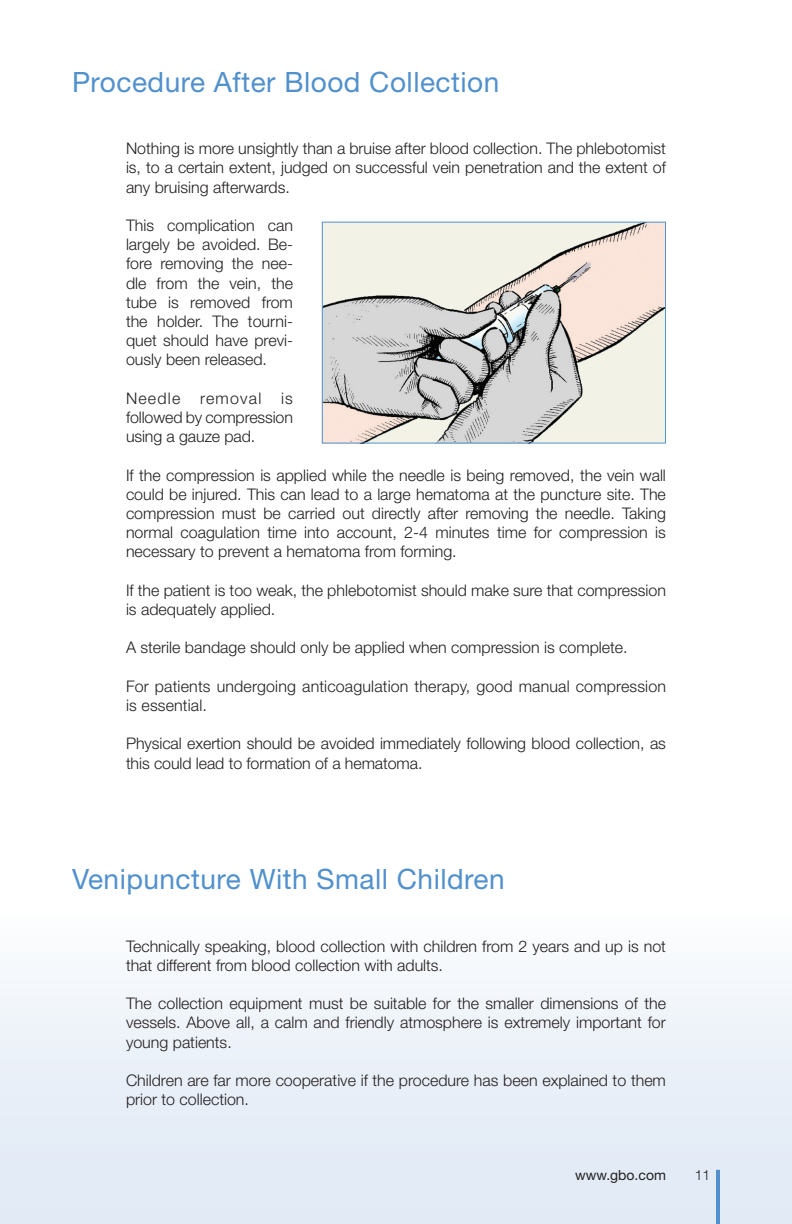
<style>
.page{position:relative;width:792px;height:1224px;background:#fff}
.page>*{position:absolute;margin:0;border:0;box-sizing:border-box;transform-origin:0 0}
.t1{font:28px "Helvetica Neue LT Std";letter-spacing:.02em;color:#5090cc}
.t2{font:300 16px/19.2px "Helvetica Neue LT Std";color:#231f20;text-align:justify}
.t3{font:14px "Helvetica Neue LT Std";color:#231f20}
.t4{font:300 14px "Helvetica Neue LT Std";color:#231f20}
</style>
<div class="page">
<div style="left:0;top:910px;width:792px;height:314px;background:linear-gradient(to bottom,#fbfcfd,#dee7f5)"></div>
<hr style="left:716px;top:1170px;width:4px;height:54px;background:#5090cc">
<img style="left:324px;top:224px;width:340px;height:218px">
<div style="left:322px;top:222px;width:344px;height:222px;border:1px solid #5090cc"></div>
<p class="t1" style="left:72px;top:65px;width:429px">Procedure After Blood Collection</p>
<p class="t2" style="left:126px;top:139px;width:541px">Nothing is more unsightly than a bruise after blood collection. The phlebotomist is, to a certain extent, judged on successful vein penetration and the extent of any bruising afterwards.</p>
<p class="t2" style="left:126px;top:215px;width:169px">This complication can largely be avoided. Be&shy;fore removing the nee&shy;dle from the vein, the tube is removed from the holder. The tourni&shy;quet should have previ&shy;ously been released.</p>
<p class="t2" style="left:126px;top:388px;width:169px">Needle removal is followed by compression using a gauze pad.</p>
<p class="t2" style="left:126px;top:465px;width:541px">If the compression is applied while the needle is being removed, the vein wall could be injured. This can lead to a large hematoma at the puncture site. The compression must be carried out directly after removing the needle. Taking normal coagulation time into account, 2-4 minutes time for compression is necessary to prevent a hematoma from forming.</p>
<p class="t2" style="left:126px;top:580px;width:542px">If the patient is too weak, the phlebotomist should make sure that compression is adequately applied.</p>
<p class="t2" style="left:126px;top:638px;width:503px">A sterile bandage should only be applied when compression is complete.</p>
<p class="t2" style="left:126px;top:676px;width:542px">For patients undergoing anticoagulation therapy, good manual compression is essential.</p>
<p class="t2" style="left:126px;top:734px;width:542px">Physical exertion should be avoided immediately following blood collection, as this could lead to formation of a hematoma.</p>
<p class="t1" style="left:72px;top:863px;width:434px">Venipuncture With Small Children</p>
<p class="t2" style="left:126px;top:936px;width:541px">Technically speaking, blood collection with children from 2 years and up is not that different from blood collection with adults.</p>
<p class="t2" style="left:126px;top:994px;width:542px">The collection equipment must be suitable for the smaller dimensions of the vessels. Above all, a calm and friendly atmosphere is extremely important for young patients.</p>
<p class="t2" style="left:126px;top:1070px;width:541px">Children are far more cooperative if the procedure has been explained to them prior to collection.</p>
<p class="t3" style="left:575px;top:1167px;width:92px">www.gbo.com</p>
<p class="t4" style="left:695px;top:1166px;width:17px">11</p>
</div>
